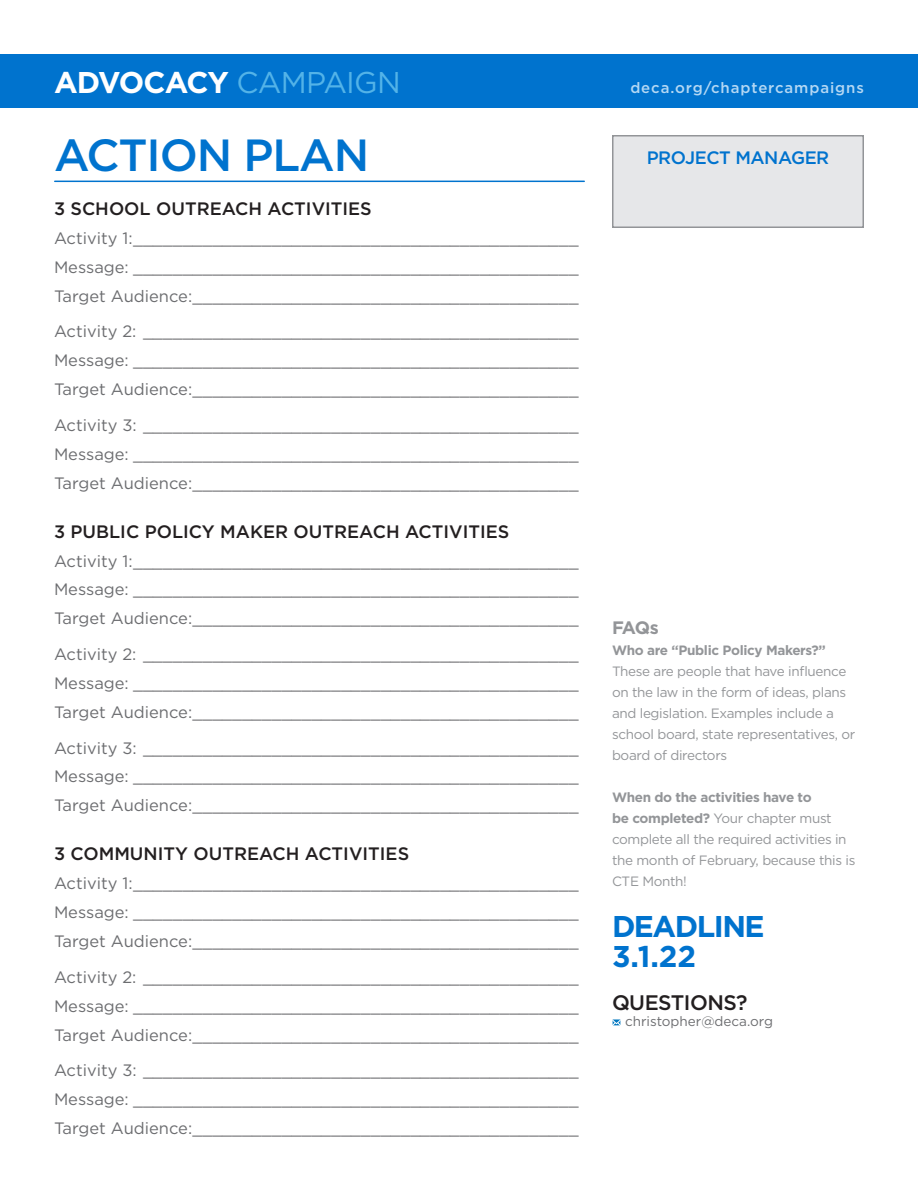
<style>
.page{position:relative;width:918px;height:1188px;background:#fff}
.page>*{position:absolute;margin:0;border:0;box-sizing:border-box;transform-origin:0 0}
.t1{font:500 45px "Gotham";letter-spacing:-.025em;color:#0073ce}
.t2{font:700 30px "Gotham";letter-spacing:-.035em;color:#fff}
.t3{font:700 30px "Gotham";letter-spacing:-.05em;color:#0073ce}
.t4{font:500 21px "Gotham";letter-spacing:-.025em;color:#231f20}
.t5{font:500 18px "Gotham";color:#231f20}
.t6{font:500 18px "Gotham";letter-spacing:-.025em;color:#0073ce}
.t7{font:700 18px "Gotham";color:#939598}
.t8{font:16.5px "Gotham";color:#6c6d70}
.t9{font:500 15px "Gotham";letter-spacing:.06em;color:#b4d8f4}
.t10{font:13.5px/21px "Gotham";letter-spacing:-.025em;color:#939598}
.t11{font:700 13.5px "Gotham";letter-spacing:-.025em;color:#939598}
.t12{font:13.5px "Gotham";color:#6c6d70}
.s1{font-weight:400;color:#53b3e8}
.s2{font-weight:700}
</style>
<div class="page">
<div style="left:0;top:54px;width:918px;height:54px;background:#0073ce"></div>
<div style="left:613px;top:136px;width:250px;height:91px;background:#e6e7e9"></div>
<div style="left:612px;top:135px;width:252px;height:93px;border:2px solid #939598"></div>
<svg style="left:612px;top:1019px;width:9px;height:7px"></svg>
<hr style="left:55px;top:181px;width:529px;height:1px;background:#0073ce">
<p class="t2" style="left:54px;top:62px;width:348px">ADVOCACY <span class="s1">CAMPAIGN</span></p>
<p class="t9" style="left:630px;top:78px;width:235px">deca.org/chaptercampaigns</p>
<p class="t1" style="left:54px;top:126px;width:317px">ACTION PLAN</p>
<p class="t5" style="left:54px;top:197px;width:319px">3 SCHOOL OUTREACH ACTIVITIES</p>
<p class="t8" style="left:54px;top:228px;width:526px">Activity 1:_____________________________________________</p>
<p class="t8" style="left:54px;top:256px;width:526px">Message: _____________________________________________</p>
<p class="t8" style="left:54px;top:285px;width:526px">Target Audience:_______________________________________</p>
<p class="t8" style="left:54px;top:321px;width:526px">Activity 2: ____________________________________________</p>
<p class="t8" style="left:54px;top:350px;width:526px">Message: _____________________________________________</p>
<p class="t8" style="left:54px;top:379px;width:526px">Target Audience:_______________________________________</p>
<p class="t8" style="left:54px;top:414px;width:526px">Activity 3: ____________________________________________</p>
<p class="t8" style="left:54px;top:443px;width:526px">Message: _____________________________________________</p>
<p class="t8" style="left:54px;top:472px;width:526px">Target Audience:_______________________________________</p>
<p class="t5" style="left:54px;top:520px;width:457px">3 PUBLIC POLICY MAKER OUTREACH ACTIVITIES</p>
<p class="t8" style="left:54px;top:550px;width:526px">Activity 1:_____________________________________________</p>
<p class="t8" style="left:54px;top:579px;width:526px">Message: _____________________________________________</p>
<p class="t8" style="left:54px;top:608px;width:526px">Target Audience:_______________________________________</p>
<p class="t8" style="left:54px;top:644px;width:526px">Activity 2: ____________________________________________</p>
<p class="t8" style="left:54px;top:673px;width:526px">Message: _____________________________________________</p>
<p class="t8" style="left:54px;top:701px;width:526px">Target Audience:_______________________________________</p>
<p class="t8" style="left:54px;top:737px;width:526px">Activity 3: ____________________________________________</p>
<p class="t8" style="left:54px;top:766px;width:526px">Message: _____________________________________________</p>
<p class="t8" style="left:54px;top:795px;width:526px">Target Audience:_______________________________________</p>
<p class="t5" style="left:54px;top:842px;width:357px">3 COMMUNITY OUTREACH ACTIVITIES</p>
<p class="t8" style="left:54px;top:873px;width:526px">Activity 1:_____________________________________________</p>
<p class="t8" style="left:54px;top:902px;width:526px">Message: _____________________________________________</p>
<p class="t8" style="left:54px;top:931px;width:526px">Target Audience:_______________________________________</p>
<p class="t8" style="left:54px;top:966px;width:526px">Activity 2: ____________________________________________</p>
<p class="t8" style="left:54px;top:995px;width:526px">Message: _____________________________________________</p>
<p class="t8" style="left:54px;top:1024px;width:526px">Target Audience:_______________________________________</p>
<p class="t8" style="left:54px;top:1060px;width:526px">Activity 3: ____________________________________________</p>
<p class="t8" style="left:54px;top:1089px;width:526px">Message: _____________________________________________</p>
<p class="t8" style="left:54px;top:1118px;width:526px">Target Audience:_______________________________________</p>
<p class="t6" style="left:647px;top:146px;width:184px">PROJECT MANAGER</p>
<p class="t7" style="left:612px;top:615px;width:48px">FAQs</p>
<p class="t11" style="left:612px;top:641px;width:215px">Who are “Public Policy Makers?”</p>
<p class="t10" style="left:612px;top:660px;width:245px">These are people that have influence on the law in the form of ideas, plans and legislation. Examples include a school board, state representatives, or board of directors</p>
<p class="t10" style="left:612px;top:786px;width:245px"><span class="s2">When do the activities have to<br>be completed?</span> Your chapter must complete all the required activities in the month of February, because this is<br>CTE Month!</p>
<p class="t3" style="left:612px;top:906px;width:154px">DEADLINE</p>
<p class="t3" style="left:612px;top:936px;width:86px">3.1.22</p>
<p class="t4" style="left:612px;top:989px;width:137px">QUESTIONS?</p>
<p class="t12" style="left:625px;top:1013px;width:149px">christopher@deca.org</p>
</div>
